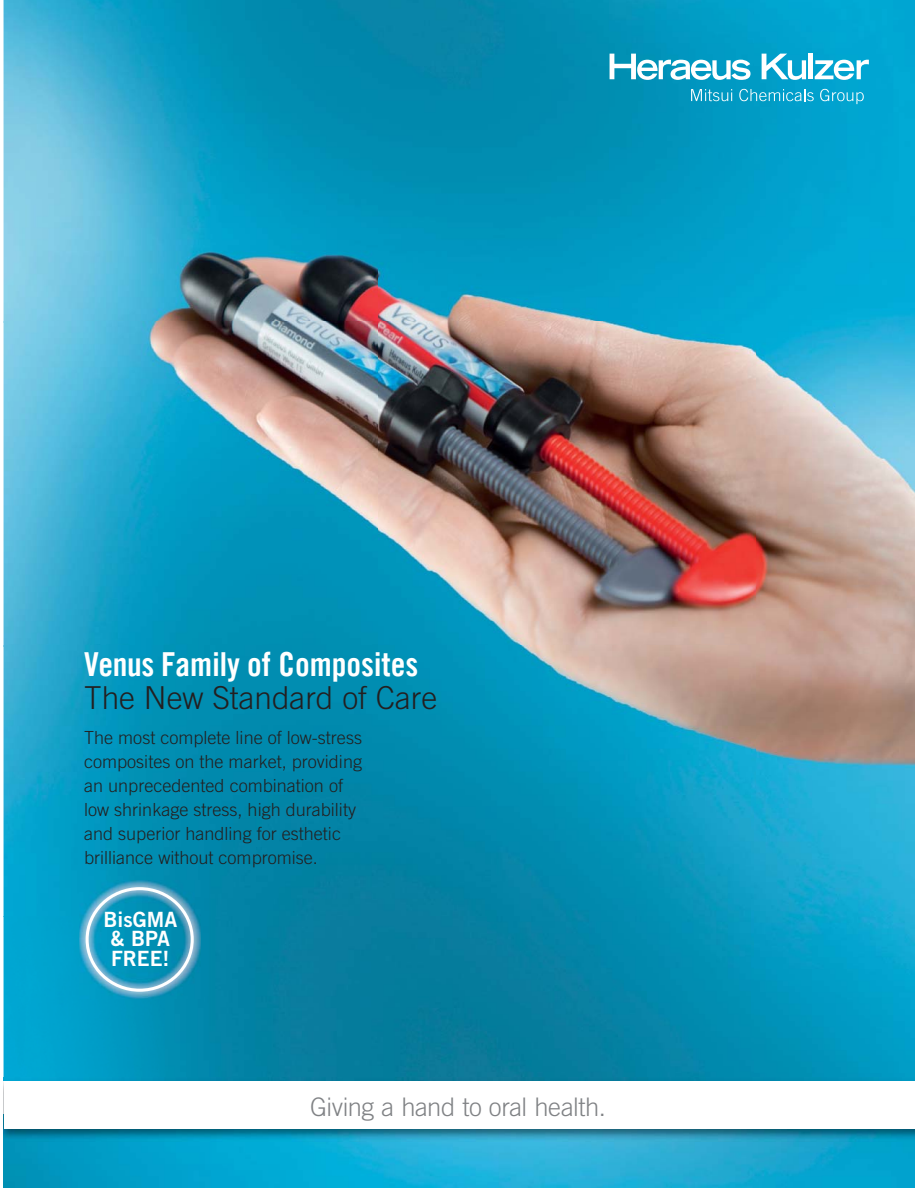
<style>
.page{position:relative;width:918px;height:1188px;background:#fff}
.page>*{position:absolute;margin:0;border:0;box-sizing:border-box;transform-origin:0 0}
.t1{font:33.15px "Trade Gothic LT Com Bd Cn 20";color:#fff}
.t2{font:300 31.65px "Trade Gothic LT Com";color:#231f20}
.t3{font:300 25.65px "Trade Gothic LT Com";letter-spacing:-.015em;color:#808285}
.t4{font:21px/19.5px "Trade Gothic LT Std Bd 2";color:#fff;text-align:center}
.t5{font:300 18px/24px "Trade Gothic LT Std";color:#231f20}
</style>
<div class="page">
<img style="left:4px;top:0;width:751px;height:646px">
<img style="left:755px;top:0;width:159px;height:1078px">
<img style="left:4px;top:646px;width:482px;height:270px">
<img style="left:486px;top:646px;width:269px;height:432px">
<div style="left:4px;top:916px;width:106px;height:162px;background:#00a3ce"></div>
<img style="left:165px;top:916px;width:322px;height:162px">
<div style="left:110px;top:998px;width:55px;height:80px;background:#0094ba"></div>
<img style="left:4px;top:1078px;width:910px;height:110px">
<div style="left:4px;top:1081px;width:910px;height:48px;background:#fff"></div>
<img style="left:79px;top:881px;width:122px;height:117px">
<div style="left:86px;top:887px;width:108px;height:105px;border:3px solid #fff;border-radius:50%"></div>
<svg style="left:610px;top:54px;width:141px;height:26px"></svg>
<svg style="left:762px;top:54px;width:44px;height:26px"></svg>
<div style="left:808px;top:54px;width:5px;height:25px;background:#fff"></div>
<svg style="left:815px;top:60px;width:54px;height:20px"></svg>
<svg style="left:691px;top:89px;width:41px;height:12px"></svg>
<svg style="left:739px;top:89px;width:75px;height:12px"></svg>
<svg style="left:820px;top:89px;width:44px;height:15px"></svg>
<h1 class="t1" style="left:84px;top:643px;width:336px">Venus Family of Composites</h1>
<h2 class="t2" style="left:84px;top:679px;width:355px">The New Standard of Care</h2>
<p class="t5" style="left:84px;top:727px;width:279px">The most complete line of low-stress composites on the market, providing an unprecedented combination of low shrinkage stress, high durability and superior handling for esthetic brilliance without compromise.</p>
<p class="t4" style="left:103px;top:911px;width:75px">BisGMA &amp; BPA<br>FREE!</p>
<h3 class="t3" style="left:310px;top:1091px;width:297px">Giving a hand to oral health.</h3>
</div>
